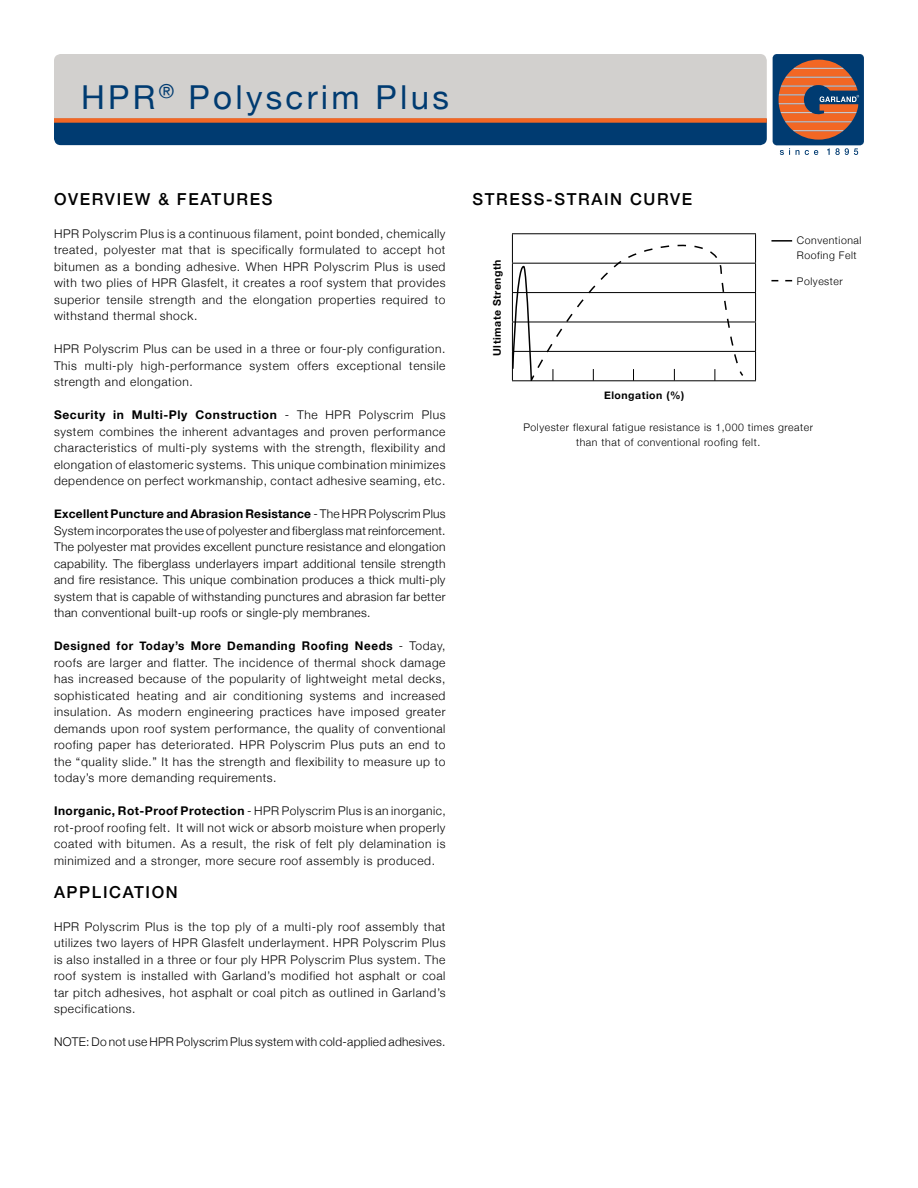
<style>
.page{position:relative;width:918px;height:1188px;background:#fff}
.page>*{position:absolute;margin:0;border:0;box-sizing:border-box;transform-origin:0 0}
.t1{font:33px "Helvetica Neue";letter-spacing:.1em;color:#003b71}
.t2{font:500 16.5px "Helvetica Neue";letter-spacing:.1em;color:#000}
.t3{font:300 12px/16.5px "Helvetica Neue";letter-spacing:.05em;color:#000;text-align:justify}
.t4{font:300 12px "Helvetica Neue";letter-spacing:.02em;color:#000}
.t5{font:300 10.5px/15px "Helvetica Neue";letter-spacing:.05em;color:#000;text-align:center}
.t6{font:700 10.5px "Helvetica Neue";letter-spacing:.05em;color:#000}
.s1{font-weight:700}
</style>
<div class="page">
<div style="left:54px;top:54px;width:713px;height:64px;background:#d2d0ce"></div>
<div style="left:54px;top:123px;width:713px;height:22px;background:#003b71"></div>
<div style="left:54px;top:118px;width:713px;height:5px;background:#f26724"></div>
<svg style="left:773px;top:54px;width:91px;height:101px;background:#7f6666"></svg>
<hr style="left:512px;top:233px;width:244px;height:1px;background:#000">
<hr style="left:512px;top:263px;width:244px;height:1px;background:#000">
<hr style="left:512px;top:292px;width:244px;height:1px;background:#000">
<hr style="left:512px;top:322px;width:244px;height:1px;background:#000">
<hr style="left:512px;top:351px;width:244px;height:1px;background:#000">
<svg style="left:755px;top:234px;width:1px;height:146px"></svg>
<hr style="left:512px;top:380px;width:244px;height:1px;background:#000">
<svg style="left:511px;top:234px;width:234px;height:148px"></svg>
<hr style="left:771px;top:240px;width:21px;height:2px;background:#000">
<svg style="left:771px;top:280px;width:21px;height:1px"></svg>
<h1 class="t1" style="left:81px;top:74px;width:369px">HPR<sup>®</sup> Polyscrim Plus</h1>
<h2 class="t2" style="left:54px;top:186px;width:220px">OVERVIEW &amp; FEATURES</h2>
<p class="t3" style="left:54px;top:225px;width:393px">HPR Polyscrim Plus is a continuous filament, point bonded, chemically treated, polyester mat that is specifically formulated to accept hot bitumen as a bonding adhesive. When HPR Polyscrim Plus is used with two plies of HPR Glasfelt, it creates a roof system that provides superior tensile strength and the elongation properties required to withstand thermal shock.</p>
<p class="t3" style="left:54px;top:340px;width:393px">HPR Polyscrim Plus can be used in a three or four-ply configuration.<br>This multi-ply high-performance system offers exceptional tensile strength and elongation.</p>
<p class="t3" style="left:54px;top:406px;width:393px"><span class="s1">Security in Multi-Ply Construction</span> - The HPR Polyscrim Plus system combines the inherent advantages and proven performance characteristics of multi-ply systems with the strength, flexibility and elongation of elastomeric systems. This unique combination minimizes dependence on perfect workmanship, contact adhesive seaming, etc.</p>
<p class="t3" style="left:54px;top:505px;width:393px"><span class="s1">Excellent Puncture and Abrasion Resistance</span> - The HPR Polyscrim Plus System incorporates the use of polyester and fiberglass mat reinforcement.<br>The polyester mat provides excellent puncture resistance and elongation capability. The fiberglass underlayers impart additional tensile strength and fire resistance. This unique combination produces a thick multi-ply system that is capable of withstanding punctures and abrasion far better than conventional built-up roofs or single-ply membranes.</p>
<p class="t3" style="left:54px;top:637px;width:393px"><span class="s1">Designed for Today’s More Demanding Roofing Needs</span> - Today, roofs are larger and flatter. The incidence of thermal shock damage has increased because of the popularity of lightweight metal decks, sophisticated heating and air conditioning systems and increased insulation. As modern engineering practices have imposed greater demands upon roof system performance, the quality of conventional roofing paper has deteriorated. HPR Polyscrim Plus puts an end to the “quality slide.” It has the strength and flexibility to measure up to today’s more demanding requirements.</p>
<p class="t3" style="left:54px;top:802px;width:393px"><span class="s1">Inorganic, Rot-Proof Protection</span> - HPR Polyscrim Plus is an inorganic, rot-proof roofing felt. It will not wick or absorb moisture when properly coated with bitumen. As a result, the risk of felt ply delamination is minimized and a stronger, more secure roof assembly is produced.</p>
<h2 class="t2" style="left:54px;top:879px;width:125px">APPLICATION</h2>
<p class="t3" style="left:54px;top:918px;width:393px">HPR Polyscrim Plus is the top ply of a multi-ply roof assembly that utilizes two layers of HPR Glasfelt underlayment. HPR Polyscrim Plus is also installed in a three or four ply HPR Polyscrim Plus system. The roof system is installed with Garland’s modified hot asphalt or coal tar pitch adhesives, hot asphalt or coal pitch as outlined in Garland’s specifications.</p>
<p class="t4" style="left:54px;top:1032px;width:393px">NOTE: Do not use HPR Polyscrim Plus system with cold-applied adhesives.</p>
<h2 class="t2" style="left:472px;top:186px;width:221px">STRESS-STRAIN CURVE</h2>
<p class="t6" style="left:489px;top:356px;width:98px;rotate:-90deg">Ultimate Strength</p>
<p class="t6" style="left:604px;top:388px;width:82px">Elongation (%)</p>
<p class="t5" style="left:797px;top:232px;width:66px;text-align:left">Conventional<br>Roofing Felt</p>
<p class="t5" style="left:797px;top:273px;width:47px">Polyester</p>
<p class="t5" style="left:523px;top:419px;width:291px">Polyester flexural fatigue resistance is 1,000 times greater than that of conventional roofing felt.</p>
</div>
